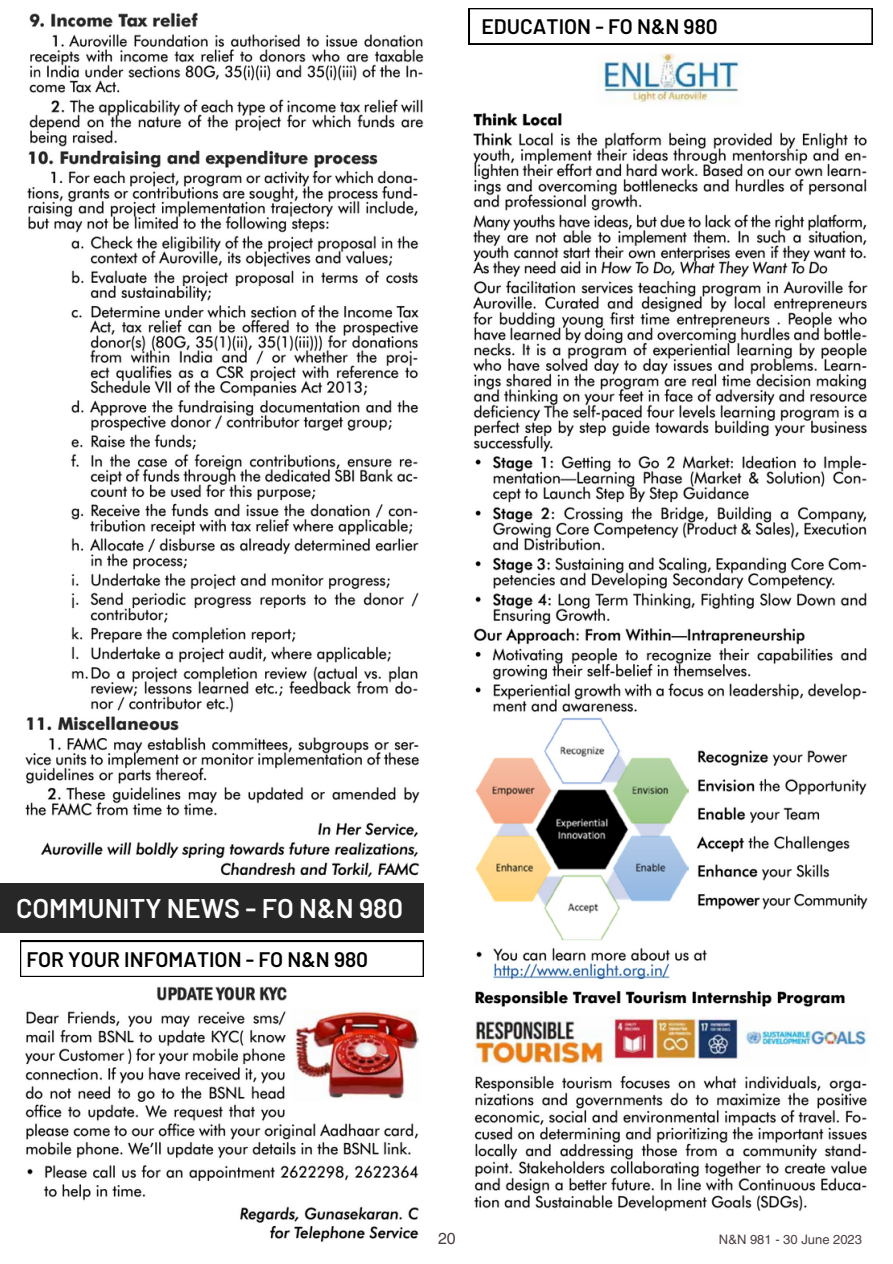
<style>
.page{position:relative;width:893px;height:1264px;background:#fff}
.page>*{position:absolute;margin:0;border:0;box-sizing:border-box;transform-origin:0 0}
.t1{font:600 27px "Barlow";color:#fff}
.t2{font:600 21px "Barlow";color:#000}
.t3{font:16.05px "Helvetica LT Pro";color:#4e3e41}
.t4{font:13.05px "Helvetica LT Pro";color:#4e3e41}
</style>
<div class="page">
<svg style="left:20px;top:941px;width:403px;height:35px"></svg>
<img style="left:25px;top:12px;width:398px;height:866px">
<div style="left:0;top:882px;width:423px;height:50px;background:#272727"></div>
<img style="left:25px;top:986px;width:394px;height:256px">
<svg style="left:469px;top:8px;width:403px;height:36px"></svg>
<img style="left:473px;top:54px;width:395px;height:1158px">
<p class="t2" style="left:481px;top:13px;width:238px">EDUCATION - FO N&amp;N 980</p>
<p class="t1" style="left:16px;top:891px;width:388px">COMMUNITY NEWS - FO N&amp;N 980</p>
<p class="t2" style="left:26px;top:945px;width:343px">FOR YOUR INFOMATION - FO N&amp;N 980</p>
<p class="t3" style="left:438px;top:1232px;width:19px">20</p>
<p class="t4" style="left:718px;top:1234px;width:145px">N&amp;N 981 - 30 June 2023</p>
</div>
